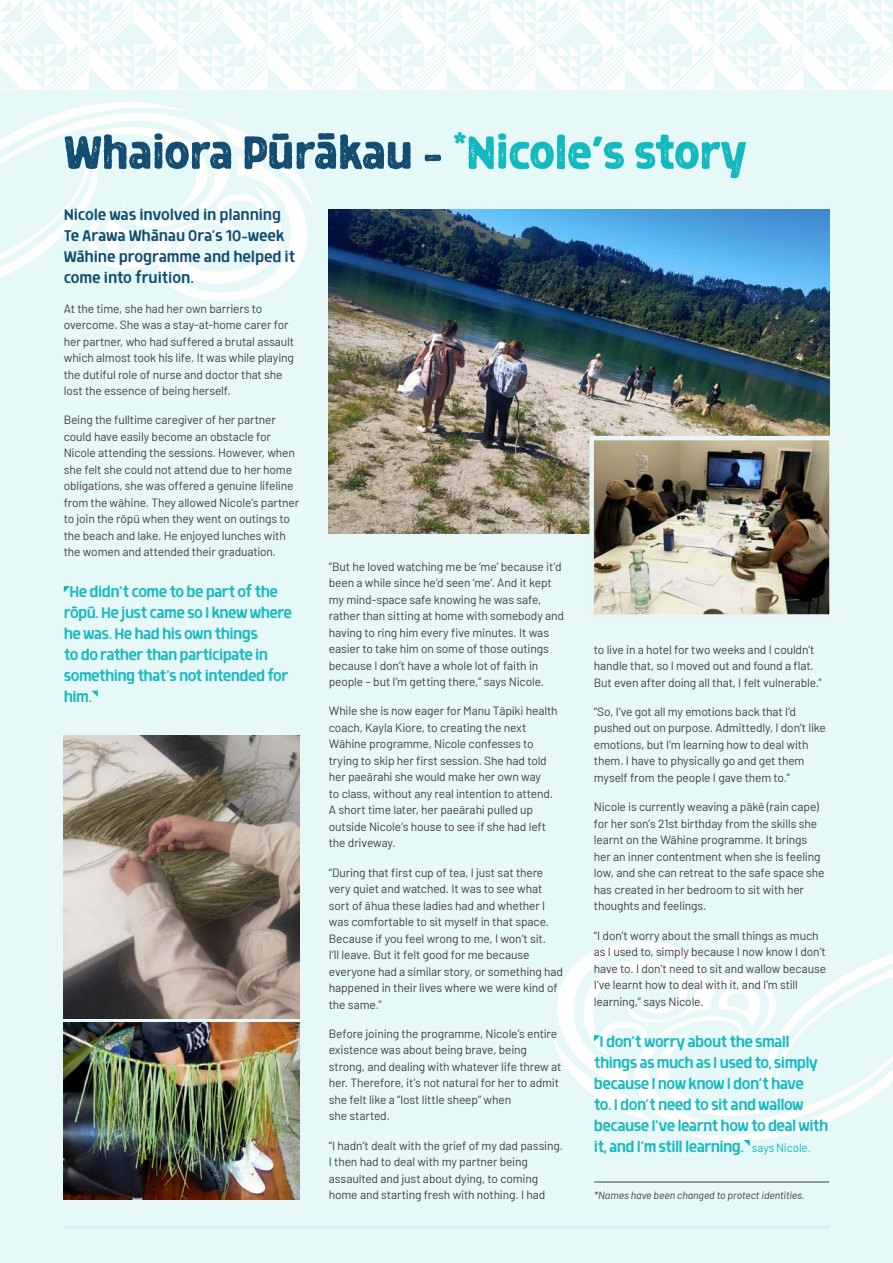
<style>
.page{position:relative;width:893px;height:1263px;background:#fff}
.page>*{position:absolute;margin:0;border:0;box-sizing:border-box;transform-origin:0 0}
.H1_Grimpt{font:54px "Grimpt Print Bold Rust";letter-spacing:-.015em;color:#144d72}
.t1{font:18px/21px "Grimpt Print Regular Rust";letter-spacing:-.04em;color:#14b8bf}
.Intro-Grimpt{font:18px/21px "Grimpt Print";letter-spacing:-.015em;color:#144d72}
.BodyText{font:12px/16.5px "Barlow";letter-spacing:-.015em;color:#3e3e3f}
.BodyText-2{font:italic 10.5px "Barlow";letter-spacing:-.01em;color:#3e3e3f}
.s1{color:#14b8bf}
.s2{font-family:"Barlow";font-size:12px}
</style>
<div class="page">
<div style="left:0;top:91px;width:893px;height:1172px;background:#e7f8f8"></div>
<svg style="left:0;top:0;width:893px;height:339px"></svg>
<svg style="left:64px;top:586px;width:6px;height:6px"></svg>
<svg style="left:92px;top:691px;width:6px;height:6px"></svg>
<svg style="left:550px;top:942px;width:343px;height:204px"></svg>
<img style="left:329px;top:209px;width:500px;height:325px">
<img style="left:64px;top:736px;width:235px;height:282px">
<img style="left:587px;top:434px;width:243px;height:181px">
<img style="left:64px;top:1023px;width:235px;height:176px">
<hr style="left:594px;top:1182px;width:235px;height:1px;background:#3e3e3f">
<p class="H1_Grimpt" style="left:64px;top:121px;width:685px">Whaiora Pūrākau - <sup>*</sup><span class="s1">Nicole’s story</span></p>
<p class="Intro-Grimpt" style="left:64px;top:204px;width:233px">Nicole was involved in planning<br>Te Arawa Whānau Ora’s 10-week<br>Wāhine programme and helped it come into fruition.</p>
<p class="BodyText" style="left:64px;top:299px;width:232px">At the time, she had her own barriers to overcome. She was a stay-at-home carer for her partner, who had suffered a brutal assault which almost took his life. It was while playing the dutiful role of nurse and doctor that she lost the essence of being herself.</p>
<p class="BodyText" style="left:64px;top:411px;width:237px">Being the fulltime caregiver of her partner could have easily become an obstacle for Nicole attending the sessions. However, when she felt she could not attend due to her home obligations, she was offered a genuine lifeline from the wāhine. They allowed Nicole’s partner to join the rōpū when they went on outings to the beach and lake. He enjoyed lunches with the women and attended their graduation.</p>
<p class="BodyText" style="left:329px;top:557px;width:237px">“But he loved watching me be ‘me’ because it’d been a while since he’d seen ‘me’. And it kept my mind-space safe knowing he was safe, rather than sitting at home with somebody and having to ring him every five minutes. It was easier to take him on some of those outings because I don’t have a whole lot of faith in people – but I’m getting there,” says Nicole.</p>
<p class="BodyText" style="left:329px;top:702px;width:230px">While she is now eager for Manu Tāpiki health coach, Kayla Kiore, to creating the next Wāhine programme, Nicole confesses to trying to skip her first session. She had told her paeārahi she would make her own way<br>to class, without any real intention to attend.<br>A short time later, her paeārahi pulled up outside Nicole’s house to see if she had left the driveway.</p>
<p class="BodyText" style="left:329px;top:863px;width:236px">“During that first cup of tea, I just sat there very quiet and watched. It was to see what sort of āhua these ladies had and whether I was comfortable to sit myself in that space.<br>Because if you feel wrong to me, I won’t sit.<br>I’ll leave. But it felt good for me because everyone had a similar story, or something had happened in their lives where we were kind of the same."</p>
<p class="BodyText" style="left:329px;top:1024px;width:234px">Before joining the programme, Nicole’s entire existence was about being brave, being strong, and dealing with whatever life threw at her. Therefore, it’s not natural for her to admit she felt like a “lost little sheep” when<br>she started.</p>
<p class="BodyText" style="left:329px;top:1136px;width:236px">“I hadn’t dealt with the grief of my dad passing.<br>I then had to deal with my partner being assaulted and just about dying, to coming home and starting fresh with nothing. I had</p>
<p class="t1" style="left:64px;top:581px;width:230px;text-indent:6px">He didn’t come to be part of the rōpū. He just came so I knew where he was. He had his own things<br>to do rather than participate in something that’s not intended for him.</p>
<p class="BodyText" style="left:594px;top:640px;width:229px">to live in a hotel for two weeks and I couldn’t handle that, so I moved out and found a flat.<br>But even after doing all that, I felt vulnerable."</p>
<p class="BodyText" style="left:594px;top:702px;width:234px">“So, I’ve got all my emotions back that I’d pushed out on purpose. Admittedly, I don’t like emotions, but I’m learning how to deal with them. I have to physically go and get them myself from the people I gave them to.”</p>
<p class="BodyText" style="left:594px;top:798px;width:232px">Nicole is currently weaving a pākē (rain cape) for her son’s 21st birthday from the skills she learnt on the Wāhine programme. It brings her an inner contentment when she is feeling low, and she can retreat to the safe space she has created in her bedroom to sit with her thoughts and feelings.</p>
<p class="BodyText" style="left:594px;top:926px;width:234px">“I don’t worry about the small things as much as I used to, simply because I now know I don’t have to. I don’t need to sit and wallow because I’ve learnt how to deal with it, and I’m still learning,” says Nicole.</p>
<p class="t1" style="left:594px;top:1030px;width:236px;text-indent:6px">I don’t worry about the small things as much as I used to, simply because I now know I don’t have<br>to. I don’t need to sit and wallow because I’ve learnt how to deal with it, and I’m still learning. <span class="s2">says Nicole.</span></p>
<p class="BodyText-2" style="left:594px;top:1188px;width:212px">*Names have been changed to protect identities.</p>
</div>
